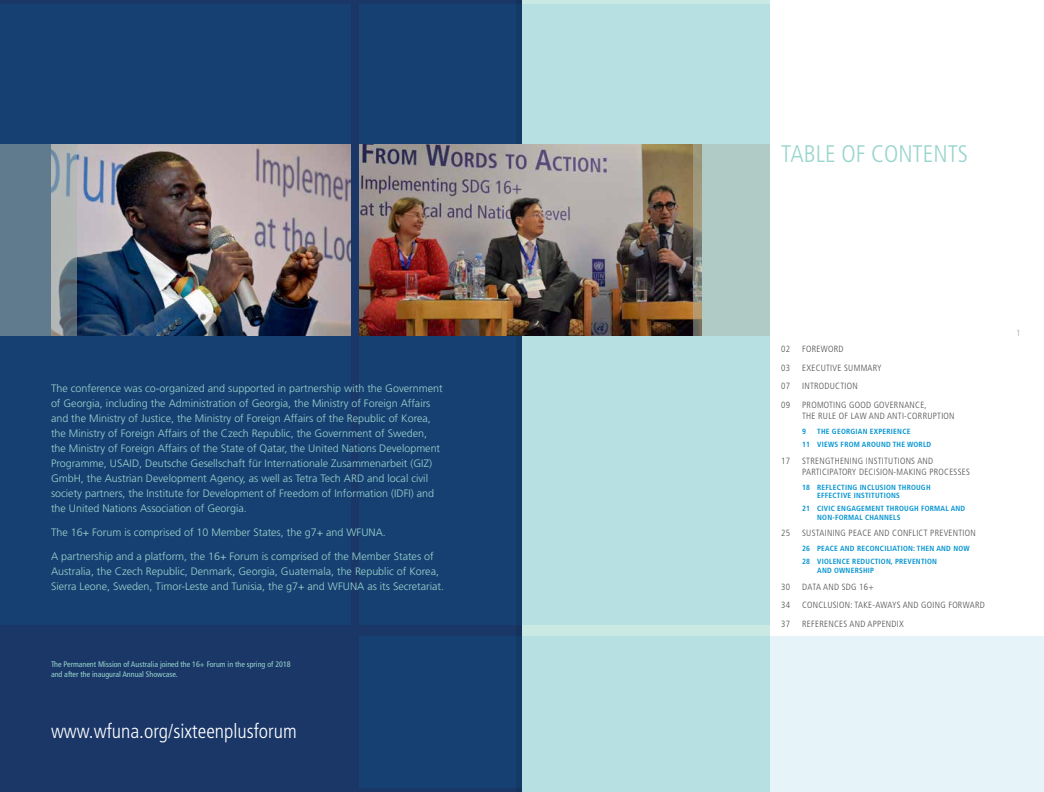
<style>
.page{position:relative;width:1044px;height:792px;background:#fff}
.page>*{position:absolute;margin:0;border:0;box-sizing:border-box;transform-origin:0 0}
.t1{font:300 condensed 24px "Frutiger";color:#98d5cc}
.t2{font:300 condensed 20px "Frutiger";color:#fff}
.t3{font:300 10.8px/15px "Frutiger";color:#98d5cc}
.t4{font:300 condensed 9px/10.8px "Frutiger";letter-spacing:.03em;color:#4d4d4f}
.t5{font:condensed 9px "Frutiger";color:#b6c0b6}
.t6{font:condensed 8px/10px "Frutiger";color:#98d5cc}
.t7{font:700 condensed 7.5px/13px "Frutiger";letter-spacing:.03em;color:#0093d0}
</style>
<div class="page">
<div style="left:0;top:0;width:522px;height:792px;background:#1a3768"></div>
<div style="left:522px;top:4px;width:248px;height:621px;background:#b6e0e1"></div>
<div style="left:359px;top:636px;width:163px;height:152px;background:#174072"></div>
<div style="left:0;top:4px;width:350px;height:621px;background:#174072"></div>
<svg style="left:522px;top:636px;width:522px;height:156px;background:#cfeaee"></svg>
<img style="left:359px;top:144px;width:334px;height:192px">
<svg style="left:693px;top:144px;width:77px;height:192px;background:#acc3bc"></svg>
<img style="left:76px;top:144px;width:274px;height:192px">
<svg style="left:0;top:144px;width:76px;height:192px;background:#728795"></svg>
<p class="t3" style="left:51px;top:381px;width:393px">The conference was co-organized and supported in partnership with the Government of Georgia, including the Administration of Georgia, the Ministry of Foreign Affairs and the Ministry of Justice, the Ministry of Foreign Affairs of the Republic of Korea, the Ministry of Foreign Affairs of the Czech Republic, the Government of Sweden, the Ministry of Foreign Affairs of the State of Qatar, the United Nations Development Programme, USAID, Deutsche Gesellschaft für Internationale Zusammenarbeit (GIZ)<br>GmbH, the Austrian Development Agency, as well as Tetra Tech ARD and local civil society partners, the Institute for Development of Freedom of Information (IDFI) and the United Nations Association of Georgia.</p>
<p class="t3" style="left:51px;top:525px;width:336px">The 16+ Forum is comprised of 10 Member States, the g7+ and WFUNA.</p>
<p class="t3" style="left:51px;top:549px;width:395px">A partnership and a platform, the 16+ Forum is comprised of the Member States of<br>Australia, the Czech Republic, Denmark, Georgia, Guatemala, the Republic of Korea,<br>Sierra Leone, Sweden, Timor-Leste and Tunisia, the g7+ and WFUNA as its Secretariat.</p>
<p class="t6" style="left:51px;top:660px;width:241px">The Permanent Mission of Australia joined the 16+ Forum in the spring of 2018 and after the inaugural Annual Showcase.</p>
<h2 class="t2" style="left:51px;top:720px;width:247px">www.wfuna.org/sixteenplusforum</h2>
<h1 class="t1" style="left:781px;top:140px;width:188px">TABLE OF CONTENTS</h1>
<p class="t4" style="left:781px;top:343px;width:10px">02</p>
<p class="t4" style="left:802px;top:343px;width:43px">FOREWORD</p>
<p class="t4" style="left:781px;top:362px;width:10px">03</p>
<p class="t4" style="left:802px;top:362px;width:81px">EXECUTIVE SUMMARY</p>
<p class="t4" style="left:781px;top:381px;width:10px">07</p>
<p class="t4" style="left:802px;top:381px;width:57px">INTRODUCTION</p>
<p class="t4" style="left:781px;top:400px;width:10px">09</p>
<p class="t4" style="left:802px;top:400px;width:154px">PROMOTING GOOD GOVERNANCE,<br>THE RULE OF LAW AND ANTI-CORRUPTION</p>
<p class="t7" style="left:802px;top:425px;width:5px">9</p>
<p class="t7" style="left:802px;top:425px;width:131px;text-indent:15px">THE GEORGIAN EXPERIENCE<br>11 VIEWS FROM AROUND THE WORLD</p>
<p class="t4" style="left:781px;top:455px;width:10px">17</p>
<p class="t4" style="left:802px;top:455px;width:169px">STRENGTHENING INSTITUTIONS AND<br>PARTICIPATORY DECISION-MAKING PROCESSES</p>
<p class="t7" style="left:817px;top:483px;width:115px;line-height:8.5px;text-indent:-15px">18 REFLECTING INCLUSION THROUGH<br>EFFECTIVE INSTITUTIONS</p>
<p class="t7" style="left:817px;top:504px;width:150px;line-height:8.5px;text-indent:-15px">21 CIVIC ENGAGEMENT THROUGH FORMAL AND<br>NON-FORMAL CHANNELS</p>
<p class="t4" style="left:781px;top:528px;width:10px">25</p>
<p class="t4" style="left:802px;top:528px;width:175px">SUSTAINING PEACE AND CONFLICT PREVENTION</p>
<p class="t7" style="left:802px;top:542px;width:169px">26 PEACE AND RECONCILIATION: THEN AND NOW<br>28 VIOLENCE REDUCTION, PREVENTION</p>
<p class="t7" style="left:817px;top:564px;width:58px">AND OWNERSHIP</p>
<p class="t4" style="left:781px;top:581px;width:10px">30</p>
<p class="t4" style="left:802px;top:581px;width:73px">DATA AND SDG 16+</p>
<p class="t4" style="left:781px;top:600px;width:10px">34</p>
<p class="t4" style="left:802px;top:600px;width:184px">CONCLUSION: TAKE-AWAYS AND GOING FORWARD</p>
<p class="t4" style="left:781px;top:619px;width:10px">37</p>
<p class="t4" style="left:802px;top:619px;width:103px">REFERENCES AND APPENDIX</p>
<p class="t5" style="left:1016px;top:327px;width:6px">1</p>
</div>
